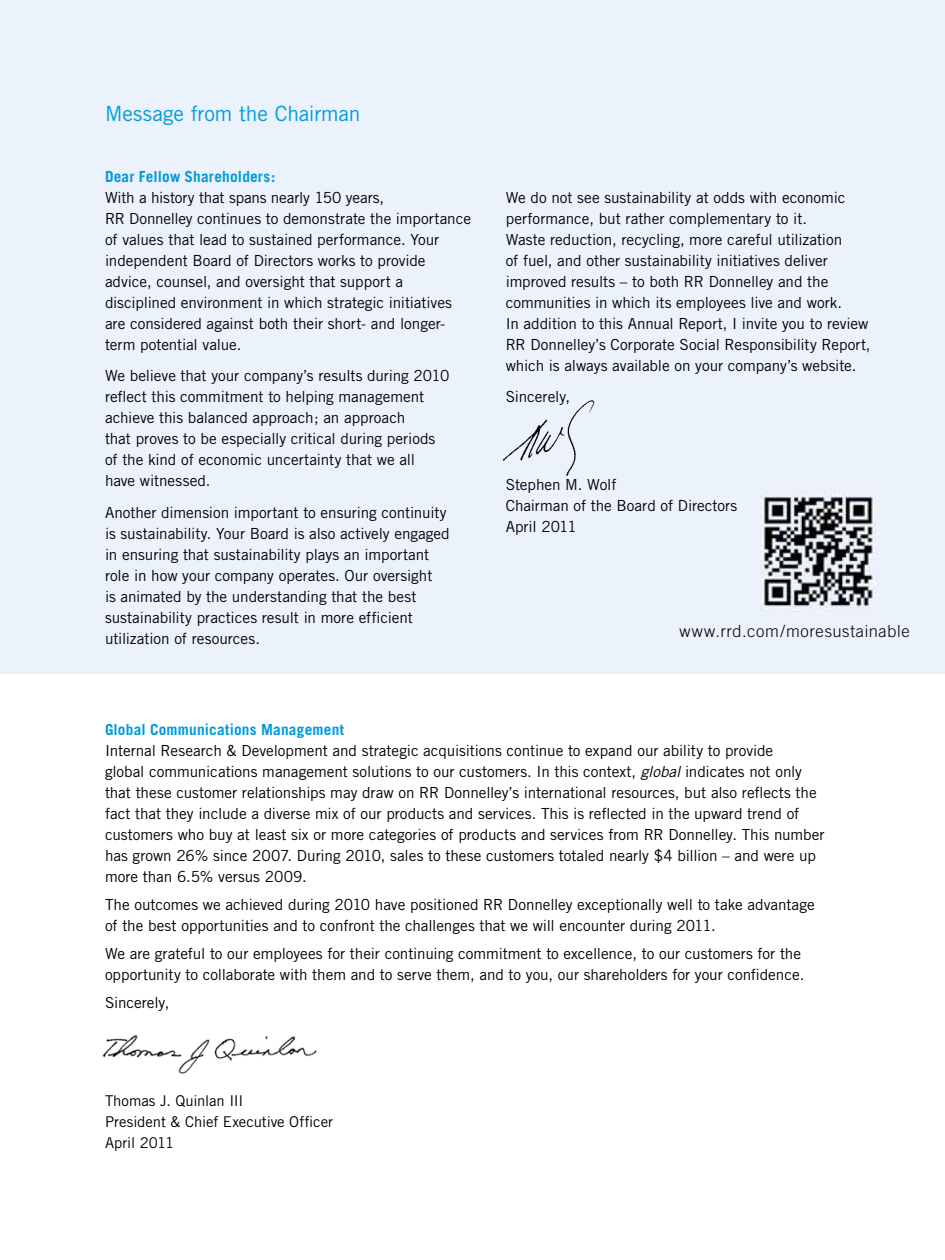
<style>
.page{position:relative;width:945px;height:1260px;background:#fff}
.page>*{position:absolute;margin:0;border:0;box-sizing:border-box;transform-origin:0 0}
.t1{font:21px "Trade Gothic";letter-spacing:-.005em;color:#009ad9}
.t2{font:300 16.62px "Trade Gothic";letter-spacing:.04em;color:#010101}
.t3{font:15.4px/21px "Trade Gothic";color:#010101}
.t4{font:700 15.4px "Trade Gothic";letter-spacing:.015em;color:#009ad9}
.t5{font:14.88px/21px "Trade Gothic";color:#010101}
.s1{font-style:italic}
</style>
<div class="page">
<div style="left:0;top:0;width:945px;height:674px;background:#ebf2fb"></div>
<img style="left:102px;top:1035px;width:215px;height:39px">
<img style="left:502px;top:400px;width:93px;height:76px">
<img style="left:760px;top:491px;width:119px;height:121px">
<h1 class="t1" style="left:105px;top:106px;width:257px">Message from the Chairman</h1>
<p class="t4" style="left:105px;top:171px;width:172px">Dear Fellow Shareholders:</p>
<p class="t3" style="left:105px;top:188px;width:368px">With a history that spans nearly 150 years,<br>RR Donnelley continues to demonstrate the importance of values that lead to sustained performance. Your independent Board of Directors works to provide advice, counsel, and oversight that support a disciplined environment in which strategic initiatives are considered against both their short- and longer&shy;term potential value.</p>
<p class="t3" style="left:105px;top:366px;width:346px">We believe that your company’s results during 2010 reflect this commitment to helping management achieve this balanced approach; an approach<br>that proves to be especially critical during periods of the kind of economic uncertainty that we all<br>have witnessed.</p>
<p class="t3" style="left:105px;top:503px;width:346px">Another dimension important to ensuring continuity is sustainability. Your Board is also actively engaged in ensuring that sustainability plays an important role in how your company operates. Our oversight<br>is animated by the understanding that the best sustainability practices result in more efficient utilization of resources.</p>
<p class="t3" style="left:506px;top:188px;width:366px">We do not see sustainability at odds with economic performance, but rather complementary to it.<br>Waste reduction, recycling, more careful utilization<br>of fuel, and other sustainability initiatives deliver improved results – to both RR Donnelley and the communities in which its employees live and work.<br>In addition to this Annual Report, I invite you to review RR Donnelley’s Corporate Social Responsibility Report, which is always available on your company’s website.</p>
<p class="t3" style="left:506px;top:387px;width:66px">Sincerely,</p>
<p class="t3" style="left:506px;top:475px;width:233px">Stephen M. Wolf<br>Chairman of the Board of Directors<br>April 2011</p>
<p class="t2" style="left:680px;top:625px;width:232px">www.rrd.com/moresustainable</p>
<p class="t4" style="left:105px;top:723px;width:241px">Global Communications Management</p>
<p class="t3" style="left:105px;top:741px;width:721px">Internal Research &amp; Development and strategic acquisitions continue to expand our ability to provide<br>global communications management solutions to our customers. In this context, <span class="s1">global</span> indicates not only that these customer relationships may draw on RR Donnelley’s international resources, but also reflects the fact that they include a diverse mix of our products and services. This is reflected in the upward trend of customers who buy at least six or more categories of products and services from RR Donnelley. This number has grown 26% since 2007. During 2010, sales to these customers totaled nearly $4 billion – and were up more than 6.5% versus 2009.</p>
<p class="t3" style="left:105px;top:895px;width:711px">The outcomes we achieved during 2010 have positioned RR Donnelley exceptionally well to take advantage of the best opportunities and to confront the challenges that we will encounter during 2011.</p>
<p class="t3" style="left:105px;top:944px;width:701px">We are grateful to our employees for their continuing commitment to excellence, to our customers for the opportunity to collaborate with them and to serve them, and to you, our shareholders for your confidence.</p>
<p class="t3" style="left:105px;top:993px;width:66px">Sincerely,</p>
<p class="t5" style="left:105px;top:1091px;width:230px">Thomas J. Quinlan III<br>President &amp; Chief Executive Officer<br>April 2011</p>
</div>
